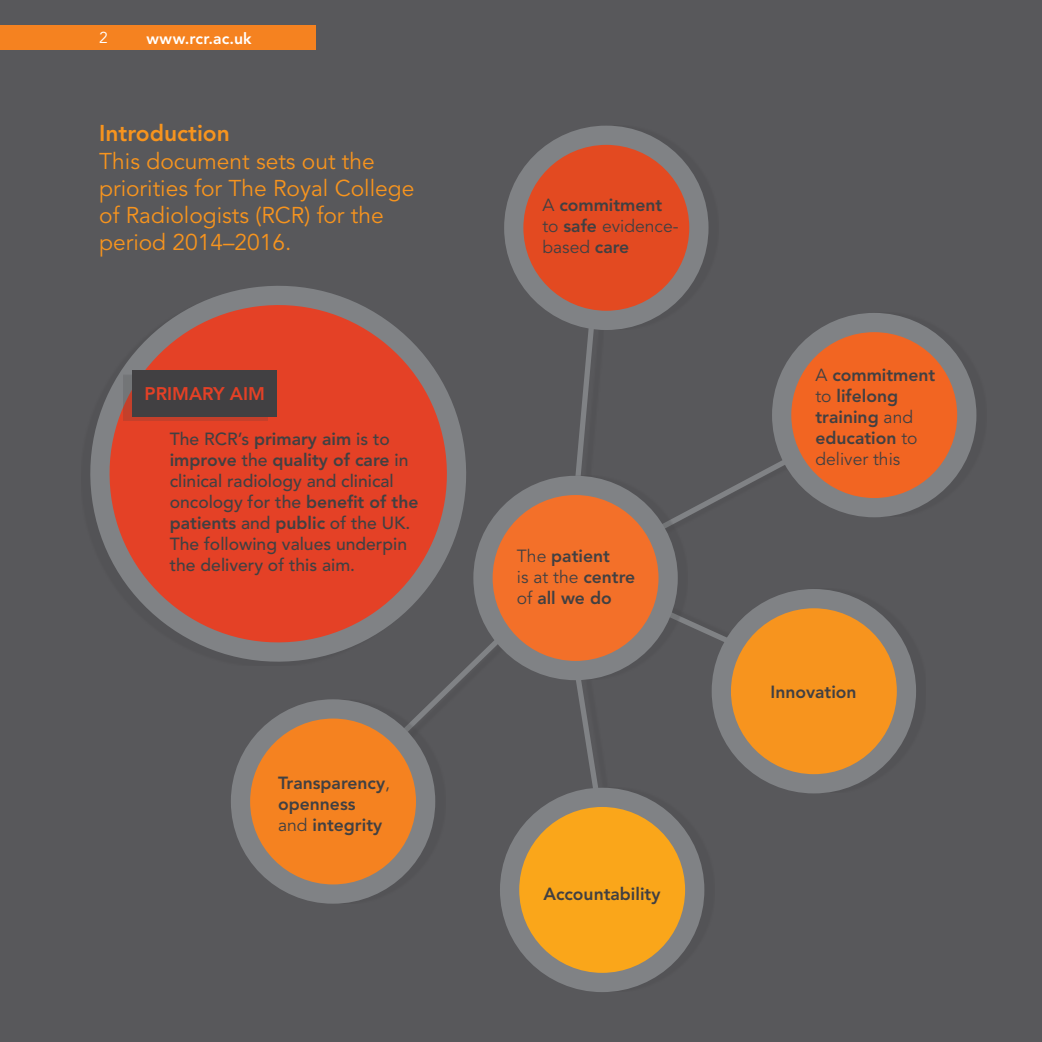
<style>
.page{position:relative;width:1042px;height:1042px;background:#58585b}
.page>*{position:absolute;margin:0;border:0;box-sizing:border-box;transform-origin:0 0}
.t1{font:22.75px/27.3px "Avenir LT Std";color:#f7941e}
.t2{font:800 22.75px "Avenir LT Std";color:#f7941e}
.t3{font:800 18.2px "Avenir LT Std";color:#e44126}
.t4{font:800 17.5px/21px "Avenir";color:#414042}
.t5{font:500 17.5px/21px "Avenir LT Std";color:#414042}
.t6{font:800 15.75px "Avenir LT Std";letter-spacing:.01em;color:#fff}
.t7{font:15.75px "Avenir LT Std";color:#fff}
.s1{font-family:"Avenir";font-weight:800}
.s2{font-family:"Avenir LT Std";font-weight:500}
.s3{font-weight:400}
</style>
<div class="page">
<svg style="left:434px;top:651px;width:49px;height:48px"></svg>
<svg style="left:575px;top:330px;width:19px;height:145px"></svg>
<svg style="left:688px;top:620px;width:33px;height:44px"></svg>
<svg style="left:575px;top:680px;width:23px;height:107px"></svg>
<svg style="left:688px;top:445px;width:94px;height:71px"></svg>
<div style="left:782px;top:312px;width:204px;height:205px;background:#414042;opacity:.2"></div>
<div style="left:781px;top:322px;width:186px;height:186px;background:#f26522;border-radius:50%"></div>
<div style="left:772px;top:313px;width:204px;height:204px;border:19px solid #808285;border-radius:50%"></div>
<div style="left:514px;top:125px;width:204px;height:205px;background:#414042;opacity:.2"></div>
<div style="left:514px;top:135px;width:185px;height:185px;background:#e34a21;border-radius:50%"></div>
<div style="left:504px;top:126px;width:204px;height:204px;border:19px solid #808285;border-radius:50%"></div>
<div style="left:241px;top:699px;width:204px;height:204px;background:#414042;opacity:.2"></div>
<div style="left:240px;top:709px;width:186px;height:185px;background:#f58220;border-radius:50%"></div>
<div style="left:231px;top:699px;width:204px;height:204px;border:19px solid #808285;border-radius:50%"></div>
<div style="left:483px;top:475px;width:205px;height:205px;background:#414042;opacity:.2"></div>
<div style="left:483px;top:485px;width:185px;height:185px;background:#f37029;border-radius:50%"></div>
<div style="left:473px;top:476px;width:205px;height:204px;border:19px solid #808285;border-radius:50%"></div>
<div style="left:721px;top:588px;width:205px;height:205px;background:#414042;opacity:.2"></div>
<div style="left:721px;top:599px;width:185px;height:185px;background:#f7941e;border-radius:50%"></div>
<div style="left:712px;top:589px;width:204px;height:204px;border:19px solid #808285;border-radius:50%"></div>
<div style="left:510px;top:787px;width:204px;height:204px;background:#414042;opacity:.2"></div>
<div style="left:509px;top:797px;width:186px;height:185px;background:#faa61a;border-radius:50%"></div>
<div style="left:500px;top:788px;width:204px;height:204px;border:19px solid #808285;border-radius:50%"></div>
<div style="left:0;top:25px;width:315px;height:25px;background:#f58220"></div>
<svg style="left:90px;top:286px;width:385px;height:386px"></svg>
<div style="left:123px;top:375px;width:145px;height:46px;background:#414042;opacity:.2"></div>
<div style="left:132px;top:370px;width:145px;height:46px;background:#414042"></div>
<p class="t7" style="left:99px;top:28px;width:10px">2</p>
<p class="t6" style="left:146px;top:29px;width:107px">www.rcr.ac.uk</p>
<h1 class="t2" style="left:99px;top:120px;width:132px">Introduction</h1>
<h1 class="t1" style="left:99px;top:148px;width:317px">This document sets out the priorities for The Royal College of Radiologists (RCR) for the period 2014–2016.</h1>
<p class="t3" style="left:145px;top:383px;width:122px">PRIMARY AIM</p>
<p class="t5" style="left:170px;top:429px;width:222px">The RCR’s <span class="s1">primary aim</span> is to</p>
<p class="t4" style="left:170px;top:449px;width:240px">improve <span class="s2">the</span> quality of care <span class="s2">in</span></p>
<p class="t5" style="left:170px;top:471px;width:250px">clinical radiology and clinical oncology for the <span class="s1">benefit of the</span></p>
<p class="t4" style="left:170px;top:512px;width:242px">patients <span class="s2">and</span> public <span class="s2">of the UK.</span></p>
<p class="t5" style="left:170px;top:534px;width:239px">The following values underpin the delivery of this aim.</p>
<p class="t4" style="left:278px;top:773px;width:113px">Transparency<span class="s3">, </span>openness<br><span class="s3">and</span> integrity</p>
<p class="t4" style="left:542px;top:195px;width:138px"><span class="s3">A</span> commitment <span class="s3">to</span> safe <span class="s3">evidence&shy;based</span> care</p>
<p class="t4" style="left:517px;top:545px;width:120px"><span class="s3">The</span> patient<br><span class="s3">is at the</span> centre <span class="s3">of</span> all we do</p>
<p class="t4" style="left:543px;top:883px;width:119px">Accountability</p>
<p class="t4" style="left:815px;top:364px;width:121px"><span class="s3">A</span> commitment <span class="s3">to</span> lifelong training <span class="s3">and </span>education <span class="s3">to deliver this</span></p>
<p class="t4" style="left:770px;top:681px;width:88px">Innovation</p>
</div>
